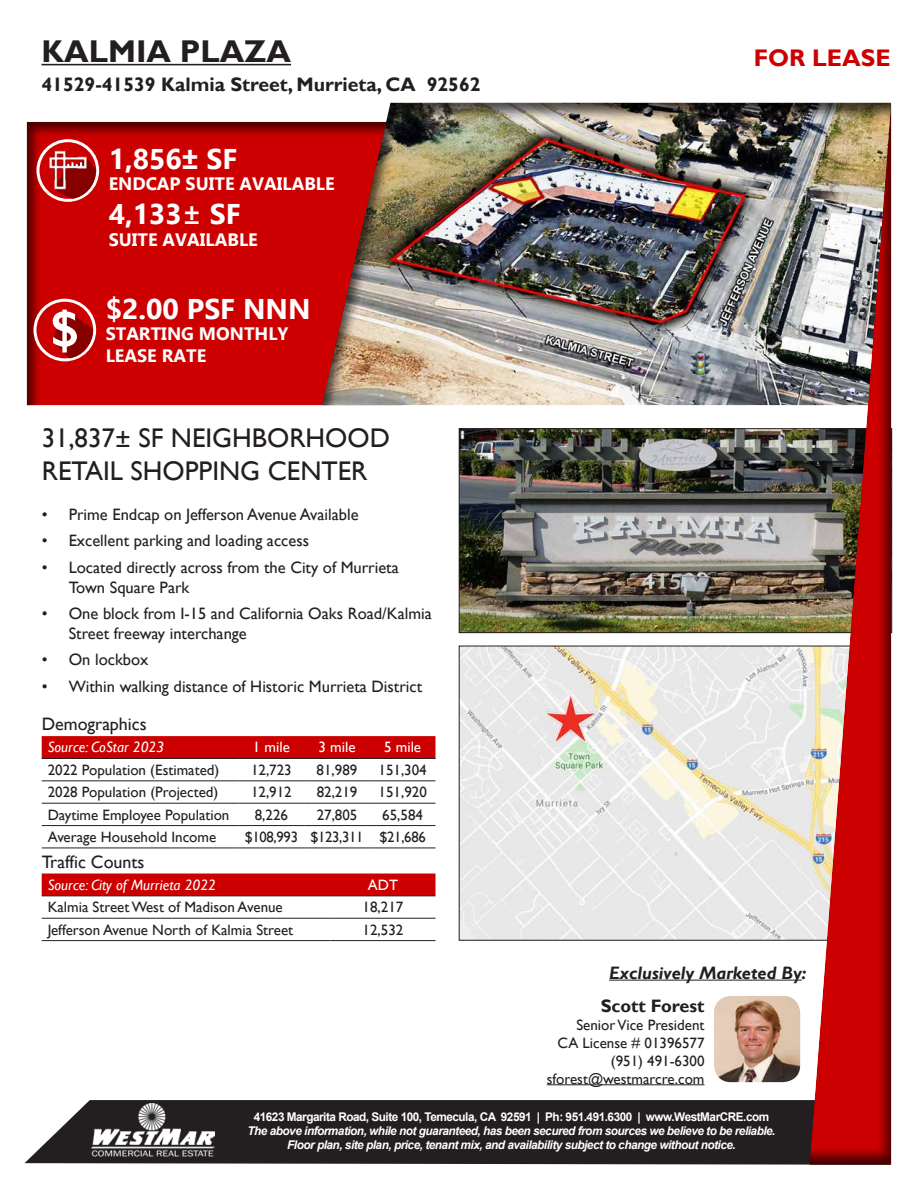
<style>
.page{position:relative;width:918px;height:1188px;background:#fff}
.page>*{position:absolute;margin:0;border:0;box-sizing:border-box;transform-origin:0 0}
.t1{font:700 31.5px "Gill Sans";color:#231f20}
.t2{font:700 28.5px "Gadugi";color:#fff}
.t3{font:27px/32.4px "Gill Sans";color:#231f20}
.t4{font:700 24px "Gill Sans";color:#c00}
.t5{font:700 19.5px "Gill Sans";color:#231f20}
.t6{font:700 18px/21.6px "Gadugi";color:#fff}
.t7{font:18px "Gill Sans";color:#231f20}
.t8{font:italic 700 18px "Gill Sans";color:#231f20}
.t9{font:700 18px "Gill Sans";color:#231f20}
.t10{font:16.5px/19.8px "Gill Sans";color:#231f20}
.t11{font:15px/18px "Gill Sans";color:#231f20;text-align:right}
.t12{font:italic 15px "Gill Sans";color:#fff}
.t13{font:15px "Gill Sans";letter-spacing:-.02em;color:#231f20}
.t14{font:15px "Gill Sans";color:#fff}
.t15{font:italic 700 12px/14.4px "Arial";letter-spacing:-.04em;color:#fff;text-align:center}
.t16{font:700 12px "Arial";letter-spacing:-.04em;color:#fff}
.s1{font-family:"Gill Sans"}
</style>
<div class="page">
<svg style="left:25px;top:1100px;width:782px;height:65px;fill:#231f20"></svg>
<img style="left:92px;top:1104px;width:122px;height:55px">
<hr style="left:42px;top:64px;width:249px;height:1px;background:#231f20">
<img style="left:461px;top:431px;width:346px;height:200px">
<div style="left:459px;top:429px;width:433px;height:204px;border:1px solid #231f20"></div>
<img style="left:461px;top:648px;width:346px;height:290px">
<div style="left:26px;top:120px;width:449px;height:286px;background:#231f20;opacity:.75"></div>
<div style="left:321px;top:102px;width:571px;height:306px;background:#231f20;opacity:.75"></div>
<div style="left:42px;top:736px;width:393px;height:22px;background:#c00"></div>
<hr style="left:42px;top:803px;width:197px;height:1px;background:#231f20">
<hr style="left:239px;top:803px;width:65px;height:1px;background:#231f20">
<hr style="left:304px;top:803px;width:66px;height:1px;background:#231f20">
<hr style="left:370px;top:803px;width:65px;height:1px;background:#231f20">
<hr style="left:42px;top:825px;width:197px;height:1px;background:#231f20">
<hr style="left:239px;top:825px;width:65px;height:1px;background:#231f20">
<hr style="left:304px;top:825px;width:66px;height:1px;background:#231f20">
<hr style="left:370px;top:825px;width:65px;height:1px;background:#231f20">
<hr style="left:42px;top:758px;width:197px;height:1px;background:#231f20">
<hr style="left:239px;top:758px;width:65px;height:1px;background:#231f20">
<hr style="left:304px;top:758px;width:66px;height:1px;background:#231f20">
<hr style="left:370px;top:758px;width:65px;height:1px;background:#231f20">
<hr style="left:42px;top:780px;width:197px;height:1px;background:#231f20">
<hr style="left:239px;top:780px;width:65px;height:1px;background:#231f20">
<hr style="left:304px;top:780px;width:66px;height:1px;background:#231f20">
<hr style="left:370px;top:780px;width:65px;height:1px;background:#231f20">
<hr style="left:42px;top:848px;width:197px;height:1px;background:#231f20">
<hr style="left:239px;top:848px;width:65px;height:1px;background:#231f20">
<hr style="left:304px;top:848px;width:66px;height:1px;background:#231f20">
<hr style="left:370px;top:848px;width:65px;height:1px;background:#231f20">
<div style="left:42px;top:874px;width:393px;height:22px;background:#c00"></div>
<hr style="left:42px;top:918px;width:288px;height:1px;background:#231f20">
<hr style="left:330px;top:918px;width:105px;height:1px;background:#231f20">
<hr style="left:42px;top:896px;width:288px;height:1px;background:#231f20">
<hr style="left:330px;top:896px;width:105px;height:1px;background:#231f20">
<hr style="left:42px;top:940px;width:288px;height:1px;background:#231f20">
<hr style="left:330px;top:940px;width:105px;height:1px;background:#231f20">
<svg style="left:35px;top:300px;width:60px;height:60px"></svg>
<div style="left:33px;top:299px;width:63px;height:62px;border:3px solid #fff;border-radius:50%"></div>
<svg style="left:52px;top:310px;width:41px;height:48px"></svg>
<svg style="left:38px;top:141px;width:60px;height:59px"></svg>
<div style="left:36px;top:139px;width:63px;height:63px;border:3px solid #fff;border-radius:50%"></div>
<svg style="left:55px;top:159px;width:41px;height:40px"></svg>
<img style="left:48px;top:151px;width:40px;height:39px">
<div style="left:807px;top:100px;width:86px;height:1065px;background:#231f20;opacity:.75"></div>
<hr style="left:609px;top:980px;width:193px;height:1px;background:#231f20">
<hr style="left:547px;top:1084px;width:158px;height:1px;background:#231f20">
<img style="left:715px;top:997px;width:84px;height:84px">
<div style="left:712px;top:994px;width:90px;height:90px;border:2px solid #fff;border-radius:18px"></div>
<h1 class="t1" style="left:42px;top:33px;width:251px">KALMIA PLAZA</h1>
<h3 class="t5" style="left:42px;top:73px;width:441px">41529-41539 Kalmia Street, Murrieta, CA 92562</h3>
<h2 class="t2" style="left:109px;top:141px;width:130px">1,856<span class="s1">±</span> SF</h2>
<p class="t6" style="left:109px;top:173px;width:228px">ENDCAP SUITE AVAILABLE</p>
<h2 class="t2" style="left:109px;top:197px;width:134px">4,133± SF</h2>
<p class="t6" style="left:109px;top:229px;width:151px">SUITE AVAILABLE</p>
<h2 class="t2" style="left:106px;top:292px;width:206px">$2.00 PSF NNN</h2>
<p class="t6" style="left:106px;top:323px;width:184px">STARTING MONTHLY<br>LEASE RATE</p>
<h3 class="t3" style="left:42px;top:422px;width:350px">31,837± SF NEIGHBORHOOD<br>RETAIL SHOPPING CENTER</h3>
<p class="t10" style="left:42px;top:504px;width:318px">• Prime Endcap on Jefferson Avenue Available</p>
<p class="t10" style="left:42px;top:531px;width:269px">• Excellent parking and loading access</p>
<p class="t10" style="left:69px;top:558px;width:332px;text-indent:-27px">• Located directly across from the City of Murrieta<br>Town Square Park</p>
<p class="t10" style="left:69px;top:604px;width:365px;text-indent:-27px">• One block from I-15 and California Oaks Road/Kalmia<br>Street freeway interchange</p>
<p class="t10" style="left:42px;top:650px;width:108px">• On lockbox</p>
<p class="t10" style="left:42px;top:677px;width:382px">• Within walking distance of Historic Murrieta District</p>
<p class="t7" style="left:42px;top:714px;width:107px">Demographics</p>
<p class="t12" style="left:48px;top:739px;width:118px">Source: CoStar 2023</p>
<p class="t14" style="left:253px;top:739px;width:38px">1 mile</p>
<p class="t14" style="left:319px;top:739px;width:38px">3 mile</p>
<p class="t14" style="left:384px;top:739px;width:38px">5 mile</p>
<p class="t11" style="left:48px;top:761px;width:173px">2022 Population (Estimated)</p>
<p class="t11" style="left:251px;top:761px;width:42px">12,723</p>
<p class="t11" style="left:317px;top:761px;width:42px">81,989</p>
<p class="t11" style="left:379px;top:761px;width:50px">151,304</p>
<p class="t11" style="left:48px;top:783px;width:172px">2028 Population (Projected)</p>
<p class="t11" style="left:251px;top:783px;width:42px">12,912</p>
<p class="t11" style="left:317px;top:783px;width:42px">82,219</p>
<p class="t11" style="left:379px;top:783px;width:50px">151,920</p>
<p class="t11" style="left:48px;top:806px;width:183px">Daytime Employee Population</p>
<p class="t11" style="left:255px;top:806px;width:35px">8,226</p>
<p class="t11" style="left:317px;top:806px;width:42px">27,805</p>
<p class="t11" style="left:382px;top:806px;width:42px">65,584</p>
<p class="t11" style="left:48px;top:828px;width:170px">Average Household Income</p>
<p class="t13" style="left:245px;top:828px;width:182px">$108,993 $123,311 $21,686</p>
<p class="t7" style="left:42px;top:851px;width:104px">Traffic Counts</p>
<p class="t12" style="left:48px;top:876px;width:170px">Source: City of Murrieta 2022</p>
<p class="t14" style="left:368px;top:876px;width:32px">ADT</p>
<p class="t11" style="left:48px;top:898px;width:237px">Kalmia Street West of Madison Avenue</p>
<p class="t11" style="left:363px;top:898px;width:42px">18,217</p>
<p class="t11" style="left:48px;top:921px;width:247px">Jefferson Avenue North of Kalmia Street</p>
<p class="t11" style="left:363px;top:921px;width:42px">12,532</p>
<h3 class="t4" style="left:754px;top:44px;width:138px">FOR LEASE</h3>
<p class="t8" style="left:609px;top:962px;width:199px">Exclusively Marketed By:</p>
<p class="t9" style="left:601px;top:995px;width:105px">Scott Forest</p>
<p class="t11" style="left:547px;top:1016px;width:159px">Senior Vice President<br>CA License # 01396577 (951) 491-6300 sforest@westmarcre.com</p>
<p class="t16" style="left:254px;top:1108px;width:517px">41623 Margarita Road, Suite 100, Temecula, CA 92591 | Ph: 951.491.6300 | www.WestMarCRE.com</p>
<p class="t15" style="left:247px;top:1124px;width:530px">The above information, while not guaranteed, has been secured from sources we believe to be reliable.<br>Floor plan, site plan, price, tenant mix, and availability subject to change without notice.</p>
</div>
